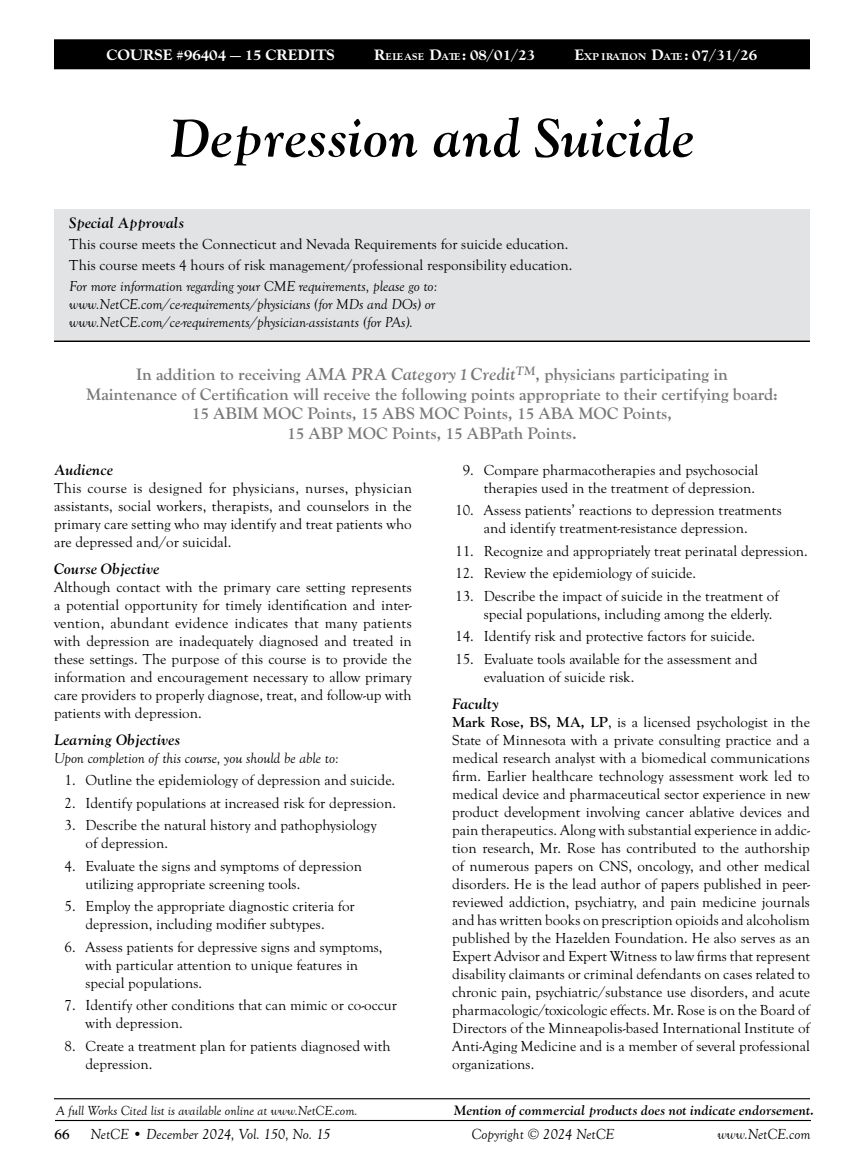
<style>
.page{position:relative;width:864px;height:1161px;background:#fff}
.page>*{position:absolute;margin:0;border:0;box-sizing:border-box;transform-origin:0 0}
.t1{font:italic 700 54px "LTC Goudy Oldstyle Pro";color:#000}
.t2{font:700 17.25px/19.5px "Goudy Old Sty";color:#77787b;text-align:center}
.t3{font:16.5px "Times New Roman";color:#000}
.t4{font:700 expanded 15.75px "Goudy Old Sty";color:#fff}
.t5{font:15.75px "Goudy Old Sty Ext Bol SC650";color:#fff}
.t6{font:15px/18px "Goudy Old Sty";color:#000}
.t7{font:italic 15px/18px "Goudy Old Sty";color:#000}
.t8{font:italic 15px "Goudy Old Style T";color:#000}
.t9{font:italic 700 15px "LTC Goudy Oldstyle Pro";color:#000}
.t10{font:700 15px "Goudy Old Style T";color:#000}
.t11{font:italic 700 13.5px "LTC Goudy Oldstyle Pro";color:#000}
.t12{font:italic 13.5px "Goudy Old Style T";color:#000}
.t13{font:10.2px "Goudy Old Sty Ext Bol SC650";color:#fff}
.s1{font-family:"LTC Goudy Oldstyle Pro";font-weight:700;font-style:italic}
.s2{font-size:10.2px}
.s3{font-size:15.75px}
.s4{font-family:"LTC Goudy Oldstyle Pro";font-style:italic}
.s5{font-weight:700}
</style>
<div class="page">
<hr style="left:55px;top:1120px;width:756px;height:1px;background:#000">
<div style="left:55px;top:40px;width:754px;height:29px;background:#000"></div>
<div style="left:54px;top:39px;width:756px;height:30px;border:2px solid #000"></div>
<hr style="left:54px;top:1098px;width:756px;height:1px;background:#000">
<div style="left:54px;top:210px;width:756px;height:130px;background:#e2e3e4"></div>
<hr style="left:54px;top:340px;width:756px;height:2px;background:#000">
<p class="t3" style="left:54px;top:36px;width:752px"><span class="s1">#96404 Depression and Suicide</span> ________________________________________________________________</p>
<p class="t4" style="left:107px;top:46px;width:230px">COURSE #96404 — 15 CREDITS</p>
<p class="t5" style="left:374px;top:46px;width:163px">R<span class="s2">ELEASE</span> D<span class="s2">ATE</span> : 08/01/23</p>
<p class="t13" style="left:575px;top:51px;width:184px"><span class="s3">E</span>XP IRATION <span class="s3">D</span>ATE <span class="s3">: 07/31/26</span></p>
<h1 class="t1" style="left:170px;top:104px;width:525px">Depression and Suicide</h1>
<p class="t9" style="left:69px;top:214px;width:116px">Special Approvals</p>
<p class="t6" style="left:69px;top:234px;width:505px;line-height:21px">This course meets the Connecticut and Nevada Requirements for suicide education.<br>This course meets 4 hours of risk management/professional responsibility education.</p>
<p class="t7" style="left:69px;top:278px;width:370px">For more information regarding your CME requirements, please go to: www.NetCE.com/ce-requirements/physicians (for MDs and DOs) or www.NetCE.com/ce-requirements/physician-assistants (for PAs).</p>
<p class="t2" style="left:86px;top:365px;width:693px">In addition to receiving <span class="s4">AMA PRA Category 1 Credit</span><sup>TM</sup>, physicians participating in<br>Maintenance of Certification will receive the following points appropriate to their certifying board:<br>15 ABIM MOC Points, 15 ABS MOC Points, 15 ABA MOC Points,<br>15 ABP MOC Points, 15 ABPath Points.</p>
<p class="t9" style="left:54px;top:460px;width:61px">Audience</p>
<p class="t6" style="left:54px;top:479px;width:359px;text-align:justify">This course is designed for physicians, nurses, physician assistants, social workers, therapists, and counselors in the primary care setting who may identify and treat patients who are depressed and/or suicidal.</p>
<p class="t9" style="left:54px;top:559px;width:107px">Course Objective</p>
<p class="t6" style="left:54px;top:578px;width:359px;text-align:justify">Although contact with the primary care setting represents a potential opportunity for timely identification and inter&shy;vention, abundant evidence indicates that many patients with depression are inadequately diagnosed and treated in these settings. The purpose of this course is to provide the information and encouragement necessary to allow primary care providers to properly diagnose, treat, and follow-up with patients with depression.</p>
<p class="t9" style="left:54px;top:730px;width:128px">Learning Objectives</p>
<p class="t7" style="left:54px;top:749px;width:286px">Upon completion of this course, you should be able to:</p>
<p class="t6" style="left:64px;top:772px;width:332px">1. Outline the epidemiology of depression and suicide.</p>
<p class="t6" style="left:64px;top:794px;width:333px">2. Identify populations at increased risk for depression.</p>
<p class="t6" style="left:86px;top:817px;width:293px;text-indent:-21px">3. Describe the natural history and pathophysiology of depression.</p>
<p class="t6" style="left:86px;top:857px;width:278px;text-indent:-21px">4. Evaluate the signs and symptoms of depression utilizing appropriate screening tools.</p>
<p class="t6" style="left:86px;top:898px;width:271px;text-indent:-21px">5. Employ the appropriate diagnostic criteria for depression, including modifier subtypes.</p>
<p class="t6" style="left:86px;top:938px;width:299px;text-indent:-21px">6. Assess patients for depressive signs and symptoms, with particular attention to unique features in special populations.</p>
<p class="t6" style="left:86px;top:997px;width:313px;text-indent:-21px">7. Identify other conditions that can mimic or co-occur with depression.</p>
<p class="t6" style="left:86px;top:1037px;width:307px;text-indent:-21px">8. Create a treatment plan for patients diagnosed with depression.</p>
<p class="t6" style="left:463px;top:461px;width:297px;text-align:right">9. Compare pharmacotherapies and psychosocial therapies used in the treatment of depression.</p>
<p class="t6" style="left:455px;top:502px;width:328px;text-align:center">10. Assess patients’ reactions to depression treatments and identify treatment-resistance depression.</p>
<p class="t6" style="left:455px;top:542px;width:354px">11. Recognize and appropriately treat perinatal depression.</p>
<p class="t6" style="left:455px;top:565px;width:242px">12. Review the epidemiology of suicide.</p>
<p class="t6" style="left:484px;top:587px;width:297px;text-indent:-28px">13. Describe the impact of suicide in the treatment of special populations, including among the elderly.</p>
<p class="t6" style="left:455px;top:628px;width:302px">14. Identify risk and protective factors for suicide.</p>
<p class="t6" style="left:484px;top:650px;width:275px;text-indent:-28px">15. Evaluate tools available for the assessment and evaluation of suicide risk.</p>
<p class="t9" style="left:452px;top:694px;width:48px">Faculty</p>
<p class="t6" style="left:452px;top:713px;width:359px;text-align:justify"><span class="s5">Mark Rose, BS, MA, LP</span>, is a licensed psychologist in the State of Minnesota with a private consulting practice and a medical research analyst with a biomedical communications firm. Earlier healthcare technology assessment work led to medical device and pharmaceutical sector experience in new product development involving cancer ablative devices and pain therapeutics. Along with substantial experience in addic&shy;tion research, Mr. Rose has contributed to the authorship of numerous papers on CNS, oncology, and other medical disorders. He is the lead author of papers published in peer&shy;reviewed addiction, psychiatry, and pain medicine journals and has written books on prescription opioids and alcoholism published by the Hazelden Foundation. He also serves as an Expert Advisor and Expert Witness to law firms that represent disability claimants or criminal defendants on cases related to chronic pain, psychiatric/substance use disorders, and acute pharmacologic/toxicologic effects. Mr. Rose is on the Board of Directors of the Minneapolis-based International Institute of Anti-Aging Medicine and is a member of several professional organizations.</p>
<p class="t12" style="left:56px;top:1103px;width:303px">A full Works Cited list is available online at www.NetCE.com.</p>
<p class="t11" style="left:454px;top:1101px;width:362px">Mention of commercial products does not indicate endorsement.</p>
<p class="t10" style="left:55px;top:1126px;width:16px">66</p>
<p class="t8" style="left:91px;top:1126px;width:241px">NetCE • December 2024, Vol. 150, No. 15</p>
<p class="t8" style="left:472px;top:1126px;width:144px">Copyright © 2024 NetCE</p>
<p class="t8" style="left:718px;top:1126px;width:95px">www.NetCE.com</p>
</div>
